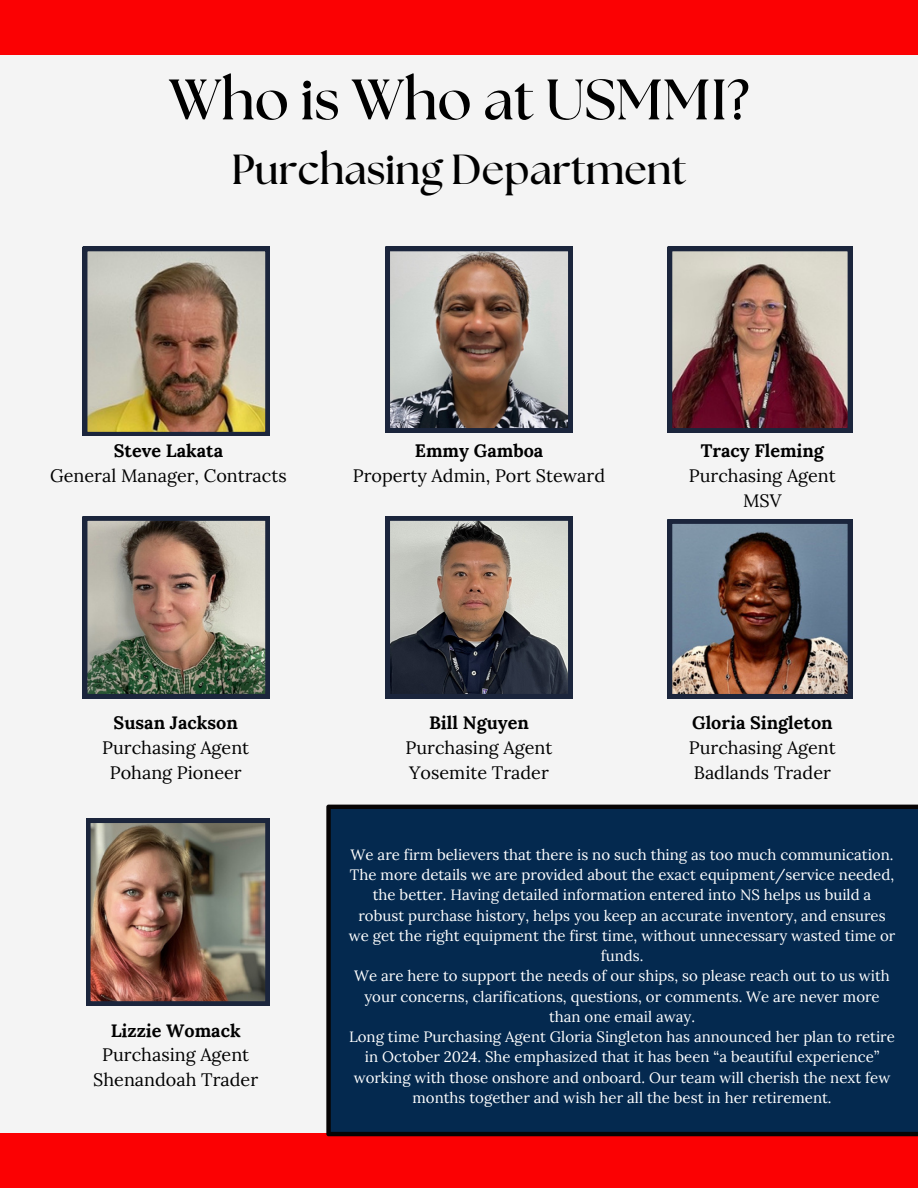
<style>
.page{position:relative;width:918px;height:1188px;background:#f4f4f4}
.page>*{position:absolute;margin:0;border:0;box-sizing:border-box;transform-origin:0 0}
.t1{font:700 57px "The Seasons";color:#000}
.t2{font:700 42px "The Seasons";color:#000}
.t3{font:18px/24.8px "Lora";color:#000;text-align:center}
.t4{font:15px/20.2px "Lora";color:#fff;text-align:center}
.s1{font-weight:700}
</style>
<div class="page">
<div style="left:0;top:0;width:918px;height:55px;background:#fb0103"></div>
<div style="left:0;top:1133px;width:918px;height:55px;background:#fb0103"></div>
<svg style="left:386px;top:516px;width:186px;height:182px;background:#7a7675"></svg>
<svg style="left:668px;top:247px;width:184px;height:185px;background:#8f706d"></svg>
<img style="left:86px;top:819px;width:183px;height:186px">
<img style="left:386px;top:247px;width:186px;height:185px">
<img style="left:83px;top:247px;width:187px;height:189px">
<img style="left:83px;top:516px;width:187px;height:182px">
<img style="left:668px;top:519px;width:184px;height:179px">
<div style="left:326px;top:805px;width:592px;height:331px;background:#04294f"></div>
<p class="t1" style="left:169px;top:74px;width:582px">Who is Who at USMMI?</p>
<p class="t2" style="left:231px;top:150px;width:457px">Purchasing Department</p>
<h2 class="t3" style="left:50px;top:438px;width:238px"><span class="s1">Steve Lakata<br></span>General Manager, Contracts</h2>
<p class="t3" style="left:689px;top:438px;width:148px"><span class="s1">Tracy Fleming<br></span>Purchasing Agent<br>MSV</p>
<h2 class="t3" style="left:353px;top:438px;width:254px"><span class="s1">Emmy Gamboa<br></span>Property Admin, Port Steward</h2>
<p class="t3" style="left:102px;top:710px;width:148px"><span class="s1">Susan Jackson<br></span>Purchasing Agent<br>Pohang Pioneer</p>
<h2 class="t3" style="left:406px;top:710px;width:148px"><span class="s1">Bill Nguyen<br></span>Purchasing Agent<br>Yosemite Trader</h2>
<p class="t3" style="left:689px;top:710px;width:148px;text-align:left"><span class="s1">Gloria Singleton<br></span>Purchasing Agent<br>Badlands Trader</p>
<p class="t3" style="left:93px;top:1018px;width:166px"><span class="s1">Lizzie Womack<br></span>Purchasing Agent<br>Shenandoah Trader</p>
<p class="t4" style="left:351px;top:844px;width:544px">We are firm believers that there is no such thing as too much communication.</p>
<p class="t4" style="left:349px;top:865px;width:548px">The more details we are provided about the exact equipment/service needed, the better. Having detailed information entered into NS helps us build a robust purchase history, helps you keep an accurate inventory, and ensures we get the right equipment the first time, without unnecessary wasted time or funds.</p>
<p class="t4" style="left:354px;top:966px;width:537px">We are here to support the needs of our ships, so please reach out to us with your concerns, clarifications, questions, or comments. We are never more than one email away.</p>
<p class="t4" style="left:349px;top:1027px;width:547px">Long time Purchasing Agent Gloria Singleton has announced her plan to retire in October 2024. She emphasized that it has been “a beautiful experience” working with those onshore and onboard. Our team will cherish the next few months together and wish her all the best in her retirement.</p>
</div>
